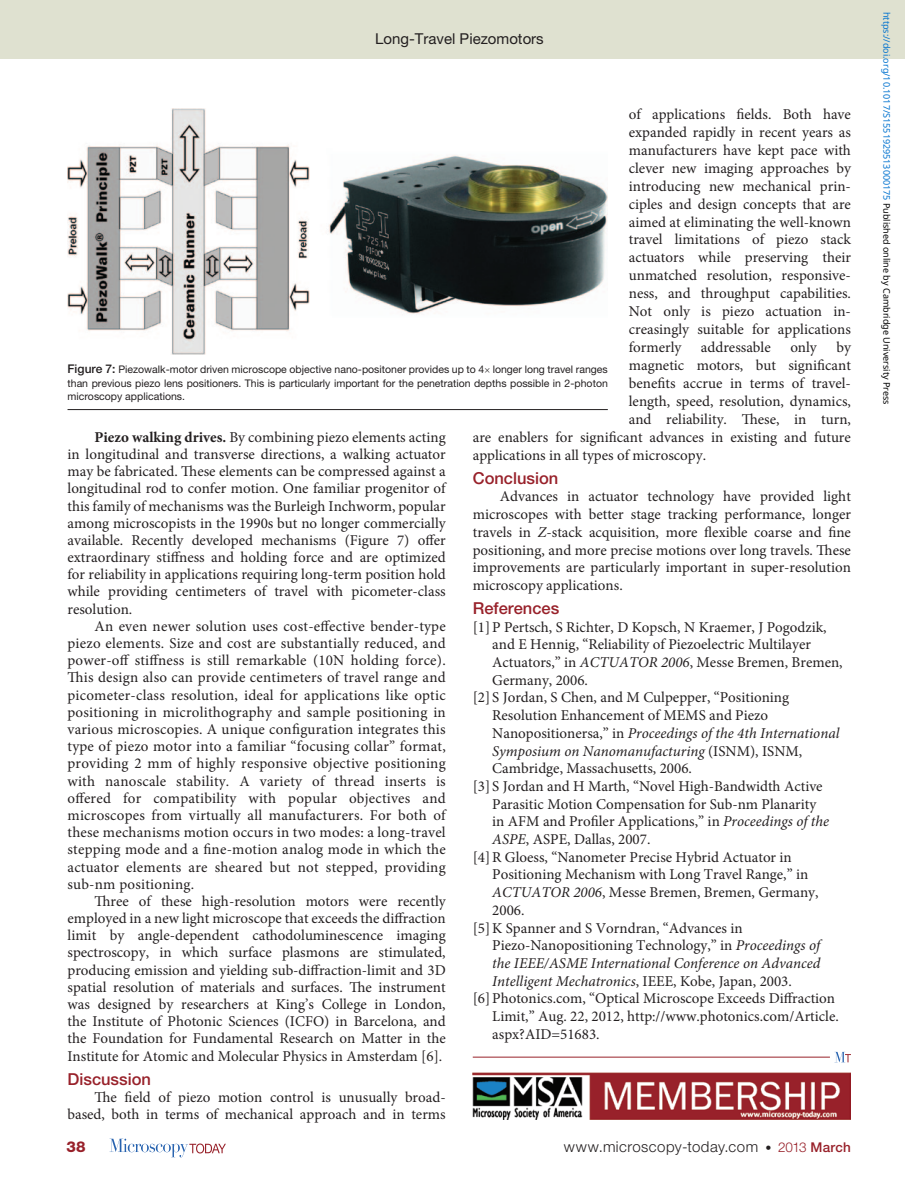
<style>
.page{position:relative;width:905px;height:1188px;background:#fff}
.page>*{position:absolute;margin:0;border:0;box-sizing:border-box;transform-origin:0 0}
.t1{font:500 16.5px "Helvetica Neue";color:#98212a}
.t2{font:15px/17.2px "Minion Pro";color:#231f20;text-align:justify}
.t3{font:italic 15px "Minion Pro";color:#231f20}
.t4{font:300 15px "Helvetica Neue";letter-spacing:.03em;color:#231f20}
.t5{font:15px "Helvetica Neue";color:#231f20}
.t6{font:800 15px "Helvetica Neue";color:#98212a}
.t7{font:10.5px/13.5px "Helvetica Neue";color:#231f20;text-align:justify}
.t8{font:9px "Noto Sans";color:#0172cf}
.s1{font-style:italic}
.s2{font-style:normal}
.s3{font-weight:500;font-size:12px}
.s4{font-weight:700}
.s5{font-size:12px}
.s6{font-size:13.5px;color:#98212a}
.s7{font-weight:500;font-size:13.5px;color:#98212a}
.s8{color:#000}
</style>
<div class="page">
<svg style="left:110px;top:1139px;width:116px;height:18px"></svg>
<div style="left:0;top:0;width:904px;height:58px;background:#dfe1d0"></div>
<hr style="left:472px;top:1057px;width:358px;height:1px;background:#98212a">
<hr style="left:68px;top:409px;width:540px;height:1px;background:#231f20">
<img style="left:68px;top:108px;width:540px;height:247px">
<img style="left:472px;top:1072px;width:378px;height:47px">
<svg style="left:834px;top:1052px;width:16px;height:10px"></svg>
<p class="t5" style="left:375px;top:30px;width:170px">Long-Travel Piezomotors</p>
<p class="t2" style="left:628px;top:105px;width:224px;line-height:18px">of applications fields. Both have expanded rapidly in recent years as manufacturers have kept pace with clever new imaging approaches by introducing new mechanical prin&shy;ciples and design concepts that are aimed at eliminating the well-known travel limitations of piezo stack actuators while preserving their unmatched resolution, responsive&shy;ness, and throughput capabilities.<br>Not only is piezo actuation in&shy;creasingly suitable for applications formerly</p>
<p class="t2" style="left:701px;top:339px;width:71px">addressable</p>
<p class="t2" style="left:790px;top:339px;width:28px">only</p>
<p class="t2" style="left:836px;top:339px;width:16px">by</p>
<p class="t2" style="left:628px;top:357px;width:223px">magnetic motors, but significant</p>
<p class="t2" style="left:628px;top:375px;width:223px">benefits accrue in terms of travel-</p>
<p class="t2" style="left:628px;top:393px;width:223px">length, speed, resolution, dynamics,</p>
<p class="t2" style="left:628px;top:411px;width:223px">and reliability. These, in turn,</p>
<p class="t2" style="left:472px;top:428px;width:379px">are enablers for significant advances in existing and future</p>
<p class="t2" style="left:472px;top:446px;width:235px">applications in all types of microscopy.</p>
<p class="t1" style="left:472px;top:468px;width:87px">Conclusion</p>
<p class="t2" style="left:472px;top:488px;width:380px;line-height:17.7px;text-indent:27px">Advances in actuator technology have provided light microscopes with better stage tracking performance, longer travels in <span class="s1">Z</span>-stack acquisition, more flexible coarse and fine positioning, and more precise motions over long travels. These improvements are particularly important in super-resolution microscopy applications.</p>
<p class="t1" style="left:472px;top:598px;width:88px">References</p>
<p class="t2" style="left:472px;top:618px;width:355px">[1]P Pertsch, S Richter, D Kopsch, N Kraemer, J Pogodzik,</p>
<p class="t2" style="left:492px;top:636px;width:320px">and E Hennig, “Reliability of Piezoelectric Multilayer</p>
<p class="t2" style="left:492px;top:654px;width:352px">Actuators,” in <span class="s1">ACTUATOR 2006</span>, Messe Bremen, Bremen,</p>
<p class="t2" style="left:492px;top:671px;width:97px">Germany, 2006.</p>
<p class="t2" style="left:472px;top:689px;width:318px">[2] S Jordan, S Chen, and M Culpepper, “Positioning</p>
<p class="t2" style="left:492px;top:707px;width:277px">Resolution Enhancement of MEMS and Piezo</p>
<p class="t3" style="left:492px;top:723px;width:348px"><span class="s2">Nanopositionersa,” in</span> Proceedings of the 4th International</p>
<p class="t3" style="left:492px;top:741px;width:311px">Symposium on Nanomanufacturing <span class="s2">(ISNM), ISNM,</span></p>
<p class="t2" style="left:492px;top:760px;width:201px">Cambridge, Massachusetts, 2006.</p>
<p class="t2" style="left:472px;top:778px;width:351px">[3] S Jordan and H Marth, “Novel High-Bandwidth Active</p>
<p class="t2" style="left:492px;top:795px;width:325px">Parasitic Motion Compensation for Sub-nm Planarity</p>
<p class="t2" style="left:492px;top:813px;width:338px">in AFM and Profiler Applications,” in <span class="s1">Proceedings of the</span></p>
<p class="t2" style="left:492px;top:831px;width:160px"><span class="s1">ASPE</span>, ASPE, Dallas, 2007.</p>
<p class="t2" style="left:472px;top:848px;width:320px">[4]R Gloess, “Nanometer Precise Hybrid Actuator in</p>
<p class="t2" style="left:492px;top:866px;width:317px">Positioning Mechanism with Long Travel Range,” in</p>
<p class="t2" style="left:492px;top:884px;width:328px"><span class="s1">ACTUATOR 2006</span>, Messe Bremen, Bremen, Germany,</p>
<p class="t2" style="left:492px;top:902px;width:34px">2006.</p>
<p class="t2" style="left:472px;top:919px;width:271px">[5]K Spanner and S Vorndran, “Advances in</p>
<p class="t2" style="left:492px;top:937px;width:329px">Piezo-Nanopositioning Technology,” in <span class="s1">Proceedings of</span></p>
<p class="t3" style="left:492px;top:953px;width:330px">the IEEE/ASME International Conference on Advanced</p>
<p class="t3" style="left:492px;top:971px;width:301px">Intelligent Mechatronics<span class="s2">, IEEE, Kobe, Japan, 2003.</span></p>
<p class="t2" style="left:472px;top:990px;width:364px">[6]Photonics.com, “Optical Microscope Exceeds Diffraction</p>
<p class="t2" style="left:492px;top:1008px;width:348px">Limit,” Aug. 22, 2012, http://www.photonics.com/Article.</p>
<p class="t2" style="left:492px;top:1025px;width:109px">aspx?AID=51683.</p>
<p class="t7" style="left:68px;top:363px;width:542px"><span class="s3">Figure 7:</span> Piezowalk-motor driven microscope objective nano-positoner provides up to 4 longer long travel ranges than previous piezo lens positioners. This is particularly important for the penetration depths possible in 2-photon microscopy applications.</p>
<p class="t2" style="left:68px;top:428px;width:380px;text-indent:27px"><span class="s4">Piezo walking drives.</span> By combining piezo elements acting in longitudinal and transverse directions, a walking actuator may be fabricated. These elements can be compressed against a longitudinal rod to confer motion. One familiar progenitor of this family of mechanisms was the Burleigh Inchworm, popular among microscopists in the 1990s but no longer commercially available. Recently developed mechanisms (Figure 7) offer extraordinary stiffness and holding force and are optimized for reliability in applications requiring long-term position hold while providing centimeters of travel with picometer-class resolution.</p>
<p class="t2" style="left:68px;top:618px;width:380px;text-indent:27px">An even newer solution uses cost-effective bender-type piezo elements. Size and cost are substantially reduced, and power-off stiffness is still remarkable (10N holding force).<br>This design also can provide centimeters of travel range and picometer-class resolution, ideal for applications like optic positioning in microlithography and sample positioning in various microscopies. A unique configuration integrates this type of piezo motor into a familiar “focusing collar” format, providing 2 mm of highly responsive objective positioning with nanoscale stability. A variety of thread inserts is offered for compatibility with popular objectives and microscopes from virtually all manufacturers. For both of these mechanisms motion occurs in two modes: a long-travel stepping mode and a fine-motion analog mode in which the actuator elements are sheared but not stepped, providing sub-nm positioning.</p>
<p class="t2" style="left:68px;top:893px;width:380px;text-indent:27px">Three of these high-resolution motors were recently employed in a new light microscope that exceeds the diffraction limit by angle-dependent cathodoluminescence imaging spectroscopy, in which surface plasmons are stimulated, producing emission and yielding sub-diffraction-limit and 3D spatial resolution of materials and surfaces. The instrument was designed by researchers at King’s College in London, the Institute of Photonic Sciences (ICFO) in Barcelona, and the Foundation for Fundamental Research on Matter in the Institute for Atomic and Molecular Physics in Amsterdam [6].</p>
<p class="t1" style="left:68px;top:1069px;width:85px">Discussion</p>
<p class="t2" style="left:68px;top:1089px;width:379px;text-align:right">The field of piezo motion control is unusually broad&shy;based, both in terms of mechanical approach and in terms</p>
<p class="t6" style="left:66px;top:1138px;width:21px">38</p>
<p class="t4" style="left:564px;top:1138px;width:288px">www.microscopy-today.com <span class="s5">•</span> <span class="s6">2013</span> <span class="s7">March</span></p>
<p class="t8" style="left:893px;top:12px;width:394px;rotate:90deg">https://doi.org/10.1017/S1551929513000175 <span class="s8">Published online by Cambridge University Press</span></p>
</div>
